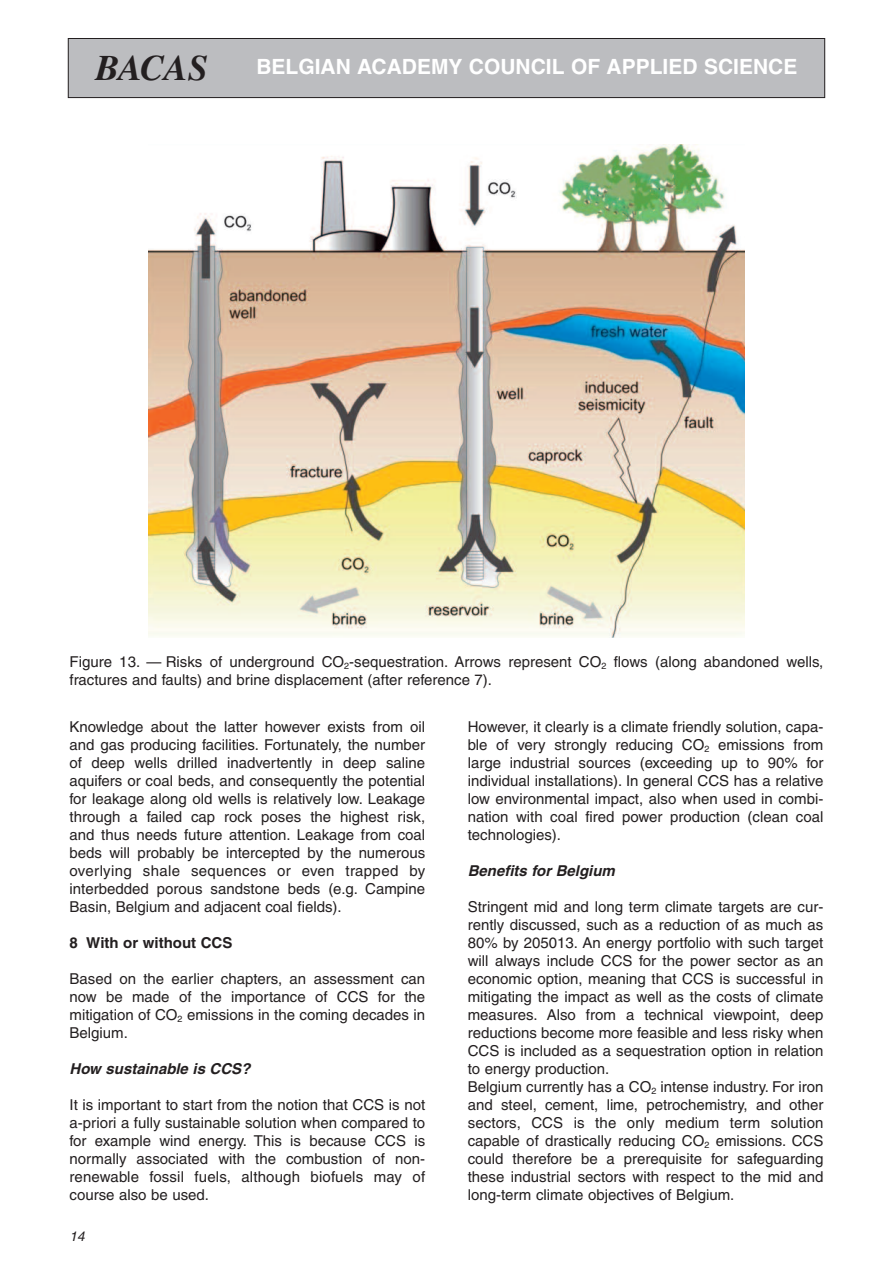
<style>
.page{position:relative;width:893px;height:1263px;background:#fff}
.page>*{position:absolute;margin:0;border:0;box-sizing:border-box;transform-origin:0 0}
.t1{font:italic 700 36px "Times";letter-spacing:-.01em;color:#231f20}
.t2{font:700 21px "Helvetica";color:#fff}
.t3{font:15px/18px "Helvetica";color:#231f20;text-align:justify}
.t4{font:italic 700 15px "Helvetica";color:#231f20}
.t5{font:700 15px "Helvetica";color:#231f20}
.t6{font:italic 13.5px "Helvetica";color:#231f20}
</style>
<div class="page">
<div style="left:68px;top:38px;width:757px;height:60px;background:#bcbdc0"></div>
<div style="left:68px;top:38px;width:757px;height:60px;border:1px solid #231f20"></div>
<img style="left:149px;top:145px;width:595px;height:493px">
<h1 class="t1" style="left:95px;top:55px;width:114px">BACAS</h1>
<h2 class="t2" style="left:256px;top:59px;width:543px">BELGIAN ACADEMY COUNCIL OF APPLIED SCIENCE</h2>
<p class="t3" style="left:70px;top:654px;width:755px">Figure 13. — Risks of underground CO<sub>2</sub>-sequestration. Arrows represent CO<sub>2</sub> flows (along abandoned wells, fractures and faults) and brine displacement (after reference 7).</p>
<p class="t3" style="left:70px;top:719px;width:357px">Knowledge about the latter however exists from oil and gas producing facilities. Fortunately, the number of deep wells drilled inadvertently in deep saline aquifers or coal beds, and consequently the potential for leakage along old wells is relatively low. Leakage through a failed cap rock poses the highest risk, and thus needs future attention. Leakage from coal beds will probably be intercepted by the numerous overlying shale sequences or even trapped by interbedded porous sandstone beds (e.g. Campine Basin, Belgium and adjacent coal fields).</p>
<p class="t5" style="left:70px;top:937px;width:164px">8 With or without CCS</p>
<p class="t3" style="left:70px;top:971px;width:357px">Based on the earlier chapters, an assessment can now be made of the importance of CCS for the mitigation of CO<sub>2</sub> emissions in the coming decades in Belgium.</p>
<p class="t4" style="left:70px;top:1063px;width:182px">How sustainable is CCS?</p>
<p class="t3" style="left:70px;top:1097px;width:357px">It is important to start from the notion that CCS is not a-priori a fully sustainable solution when compared to for example wind energy. This is because CCS is normally associated with the combustion of non&shy;renewable fossil fuels, although biofuels may of course also be used.</p>
<p class="t6" style="left:70px;top:1231px;width:17px">14</p>
<p class="t3" style="left:468px;top:719px;width:357px">However, it clearly is a climate friendly solution, capa&shy;ble of very strongly reducing CO<sub>2</sub> emissions from large industrial sources (exceeding up to 90% for individual installations). In general CCS has a relative low environmental impact, also when used in combi&shy;nation with coal fired power production (clean coal technologies).</p>
<p class="t4" style="left:468px;top:865px;width:149px">Benefits for Belgium</p>
<p class="t3" style="left:468px;top:899px;width:357px;text-align:left">Stringent mid and long term climate targets are cur&shy;rently discussed, such as a reduction of as much as 80% by 205013. An energy portfolio with such target will always include CCS for the power sector as an economic option, meaning that CCS is successful in mitigating the impact as well as the costs of climate measures. Also from a technical viewpoint, deep reductions become more feasible and less risky when CCS is included as a sequestration option in relation to energy production.<br>Belgium currently has a CO<sub>2</sub> intense industry. For iron and steel, cement, lime, petrochemistry, and other sectors, CCS is the only medium term solution capable of drastically reducing CO<sub>2</sub> emissions. CCS could therefore be a prerequisite for safeguarding these industrial sectors with respect to the mid and long-term climate objectives of Belgium.</p>
</div>
